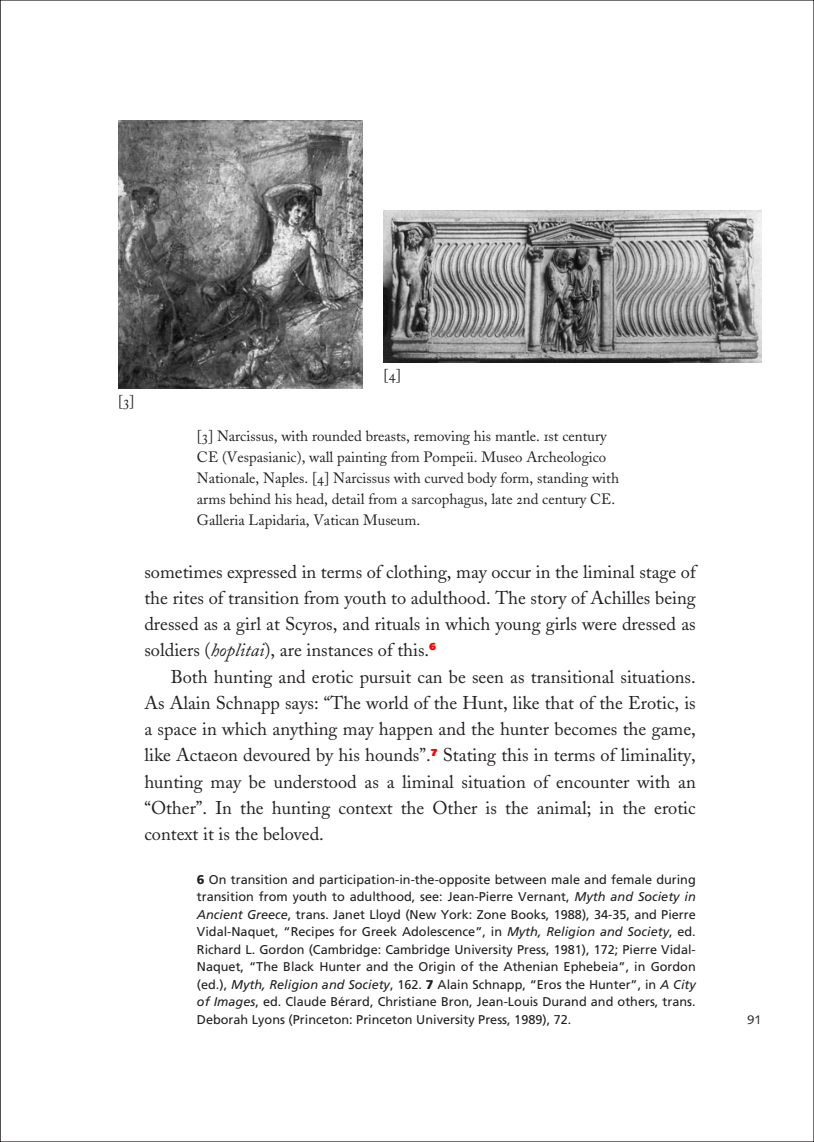
<style>
.page{position:relative;width:814px;height:1142px;background:#fff}
.page>*{position:absolute;margin:0;border:0;box-sizing:border-box;transform-origin:0 0}
.Tx{font:18.38px/26.2px "Adobe Caslon MG";color:#231f20;text-align:justify}
.caps{font:14.88px/21px "Adobe Caslon MG";color:#231f20}
.caps-no{font:14.88px "Adobe Caslon MG";color:#231f20}
.Notes{font:12.6px/17.5px "Frutiger MG";color:#231f20;text-align:justify}
.t1{font:12.6px "Syntax";color:#231f20}
.s1{font-style:italic}
.s2{font-weight:900}
</style>
<div class="page">
<img style="left:118px;top:121px;width:244px;height:267px">
<img style="left:383px;top:210px;width:378px;height:152px">
<p class="caps-no" style="left:118px;top:392px;width:18px">[3]</p>
<p class="caps-no" style="left:383px;top:366px;width:19px">[4]</p>
<p class="caps" style="left:197px;top:426px;width:424px">[3] Narcissus, with rounded breasts, removing his mantle. 1st century CE (Vespasianic), wall painting from Pompeii. Museo Archeologico Nationale, Naples. [4] Narcissus with curved body form, standing with arms behind his head, detail from a sarcophagus, late 2nd century CE.<br>Galleria Lapidaria, Vatican Museum.</p>
<p class="Tx" style="left:144px;top:558px;width:553px">sometimes expressed in terms of clothing, may occur in the liminal stage of the rites of transition from youth to adulthood. The story of Achilles being dressed as a girl at Scyros, and rituals in which young girls were dressed as soldiers (<span class="s1">hoplitai</span>), are instances of this.<sup>6</sup></p>
<p class="Tx" style="left:144px;top:663px;width:553px;text-indent:26px">Both hunting and erotic pursuit can be seen as transitional situations.<br>As Alain Schnapp says: “The world of the Hunt, like that of the Erotic, is a space in which anything may happen and the hunter becomes the game, like Actaeon devoured by his hounds”.<sup>7</sup> Stating this in terms of liminality, hunting may be understood as a liminal situation of encounter with an “Other”. In the hunting context the Other is the animal; in the erotic context it is the beloved.</p>
<p class="Notes" style="left:197px;top:871px;width:500px"><span class="s2">6</span> On transition and participation-in-the-opposite between male and female during transition from youth to adulthood, see: Jean-Pierre Vernant, <span class="s1">Myth and Society in Ancient Greece</span>, trans. Janet Lloyd (New York: Zone Books, 1988), 34-35, and Pierre Vidal-Naquet, “Recipes for Greek Adolescence”, in <span class="s1">Myth, Religion and Society</span>, ed.<br>Richard L. Gordon (Cambridge: Cambridge University Press, 1981), 172; Pierre Vidal-Naquet, “The Black Hunter and the Origin of the Athenian Ephebeia”, in Gordon (ed.), <span class="s1">Myth, Religion and Society</span>, 162. <span class="s2">7</span> Alain Schnapp, “Eros the Hunter”, in <span class="s1">A City of Images</span>, ed. Claude Bérard, Christiane Bron, Jean-Louis Durand and others, trans.<br>Deborah Lyons (Princeton: Princeton University Press, 1989), 72.</p>
<p class="t1" style="left:747px;top:1012px;width:16px">91</p>
</div>
